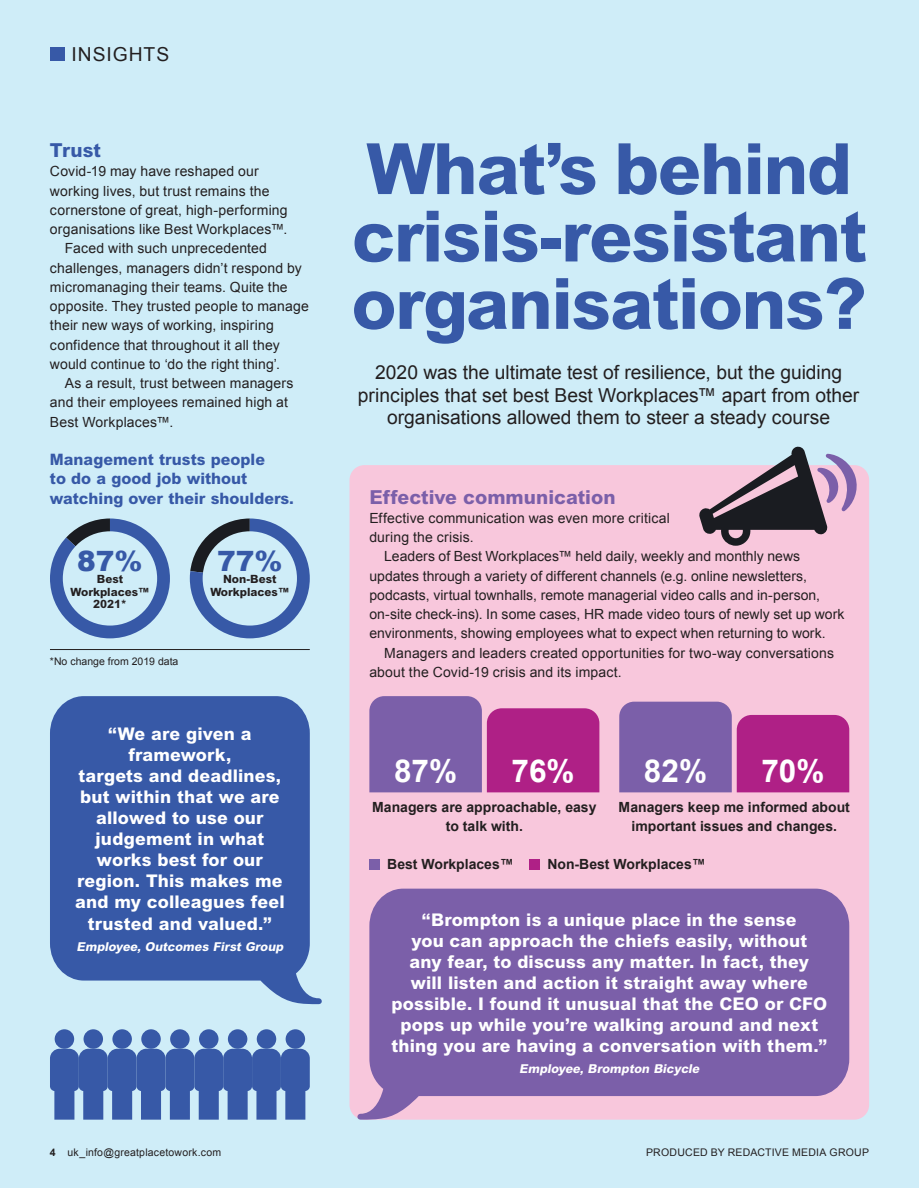
<style>
.page{position:relative;width:919px;height:1188px;background:#fff}
.page>*{position:absolute;margin:0;border:0;box-sizing:border-box;transform-origin:0 0}
.t1{font:800 70.88px/67.4px "Arial";letter-spacing:-.02em;color:#3759a7}
.t2{font:700 31.5px "Arial";color:#fff}
.t3{font:900 28px "Arial";color:#3759a7}
.t4{font:19.25px/22.8px "Arial";color:#231f20;text-align:center}
.t5{font:800 19.25px "Arial";color:#7b5fa9}
.t6{font:19.25px "Arial";letter-spacing:.05em;color:#231f20}
.t7{font:800 19.25px "Arial";color:#3759a7}
.t8{font:800 17.5px/21.2px "Arial";letter-spacing:.01em;color:#fff;text-align:center}
.t9{font:800 15.75px/19.2px "Arial";color:#3759a7}
.t10{font:14px/19.2px "Arial";letter-spacing:.01em;color:#231f20}
.t11{font:700 14px/19.2px "Arial";color:#231f20;text-align:center}
.t12{font:italic 800 12.25px "Arial";color:#fff}
.t13{font:800 11.38px/12.2px "Arial";color:#231f20;text-align:center}
.t14{font:10.5px "Arial";letter-spacing:.015em;color:#231f20}
.s1{font-weight:700}
</style>
<div class="page">
<div style="left:0;top:0;width:918px;height:1188px;background:#cfedf8"></div>
<div style="left:349px;top:465px;width:519px;height:655px;background:#f8c7dc;border-radius:15px"></div>
<svg style="left:369px;top:696px;width:230px;height:96px;background:#9c4f9f"></svg>
<svg style="left:619px;top:702px;width:230px;height:90px;background:#9d50a0"></svg>
<svg style="left:190px;top:518px;width:120px;height:120px"></svg>
<svg style="left:50px;top:518px;width:120px;height:120px"></svg>
<div style="left:63px;top:531px;width:94px;height:95px;background:#cfedf8;border-radius:50%"></div>
<div style="left:202px;top:531px;width:95px;height:95px;background:#cfedf8;border-radius:50%"></div>
<hr style="left:50px;top:649px;width:260px;height:1px;background:#231f20">
<svg style="left:50px;top:696px;width:272px;height:308px;background:#496ab0"></svg>
<div style="left:55px;top:1029px;width:19px;height:20px;background:#3759a7;border-radius:50%"></div>
<div style="left:83px;top:1029px;width:20px;height:20px;background:#3759a7;border-radius:50%"></div>
<div style="left:112px;top:1029px;width:20px;height:20px;background:#3759a7;border-radius:50%"></div>
<div style="left:141px;top:1029px;width:20px;height:20px;background:#3759a7;border-radius:50%"></div>
<div style="left:170px;top:1029px;width:19px;height:20px;background:#3759a7;border-radius:50%"></div>
<div style="left:228px;top:1029px;width:19px;height:20px;background:#3759a7;border-radius:50%"></div>
<div style="left:199px;top:1029px;width:19px;height:20px;background:#3759a7;border-radius:50%"></div>
<div style="left:257px;top:1029px;width:19px;height:20px;background:#3759a7;border-radius:50%"></div>
<div style="left:285px;top:1029px;width:20px;height:20px;background:#3759a7;border-radius:50%"></div>
<svg style="left:50px;top:1049px;width:260px;height:71px;background:#4e6fb3"></svg>
<div style="left:369px;top:859px;width:10px;height:10px;background:#7b5fa9"></div>
<div style="left:529px;top:859px;width:10px;height:10px;background:#af2086"></div>
<svg style="left:356px;top:889px;width:493px;height:231px;background:#8b6caf"></svg>
<svg style="left:699px;top:446px;width:159px;height:100px"></svg>
<div style="left:50px;top:47px;width:14px;height:14px;background:#3759a7"></div>
<h3 class="t6" style="left:71px;top:41px;width:99px">INSIGHTS</h3>
<h3 class="t7" style="left:50px;top:139px;width:53px">Trust</h3>
<p class="t10" style="left:50px;top:162px;width:210px">Covid-19 may have reshaped our</p>
<p class="t10" style="left:50px;top:181px;width:221px">working lives, but trust remains the</p>
<p class="t10" style="left:50px;top:200px;width:239px">cornerstone of great, high-performing</p>
<p class="t10" style="left:50px;top:220px;width:239px">organisations like Best Workplaces™.</p>
<p class="t10" style="left:65px;top:239px;width:203px">Faced with such unprecedented</p>
<p class="t10" style="left:50px;top:258px;width:253px">challenges, managers didn’t respond by</p>
<p class="t10" style="left:50px;top:277px;width:239px">micromanaging their teams. Quite the</p>
<p class="t10" style="left:50px;top:297px;width:260px">opposite. They trusted people to manage</p>
<p class="t10" style="left:50px;top:316px;width:225px">their new ways of working, inspiring</p>
<p class="t10" style="left:50px;top:335px;width:231px">confidence that throughout it all they</p>
<p class="t10" style="left:50px;top:354px;width:231px">would continue to ‘do the right thing’.</p>
<p class="t10" style="left:65px;top:374px;width:230px">As a result, trust between managers</p>
<p class="t10" style="left:50px;top:393px;width:239px">and their employees remained high at</p>
<p class="t10" style="left:50px;top:412px;width:125px">Best Workplaces™.</p>
<p class="t9" style="left:50px;top:450px;width:245px">Management trusts people<br>to do a good job without watching over their shoulders.</p>
<h3 class="t3" style="left:77px;top:541px;width:67px">87%</h3>
<p class="t13" style="left:71px;top:573px;width:80px">Best<br>Workplaces™<br>2021*</p>
<p class="t14" style="left:50px;top:654px;width:130px">*No change from 2019 data</p>
<h3 class="t3" style="left:217px;top:541px;width:67px">77%</h3>
<p class="t13" style="left:210px;top:573px;width:80px">Non-Best<br>Workplaces™</p>
<p class="t8" style="left:75px;top:723px;width:211px">“We are given a framework,<br>targets and deadlines, but within that we are allowed to use our judgement in what works best for our region. This makes me and my colleagues feel trusted and valued.”</p>
<p class="t12" style="left:76px;top:939px;width:211px">Employee, Outcomes First Group</p>
<h1 class="t1" style="left:351px;top:134px;width:517px">What’s behind crisis-resistant organisations?</h1>
<h3 class="t4" style="left:358px;top:361px;width:503px">2020 was the ultimate test of resilience, but the guiding principles that set best Best Workplaces™ apart from other organisations allowed them to steer a steady course</h3>
<h3 class="t5" style="left:369px;top:485px;width:248px">Effective communication</h3>
<p class="t10" style="left:369px;top:508px;width:302px">Effective communication was even more critical during the crisis.</p>
<p class="t10" style="left:369px;top:547px;width:476px;text-indent:15px">Leaders of Best Workplaces™ held daily, weekly and monthly news updates through a variety of different channels (e.g. online newsletters, podcasts, virtual townhalls, remote managerial video calls and in-person, on-site check-ins). In some cases, HR made video tours of newly set up work environments, showing employees what to expect when returning to work.</p>
<p class="t10" style="left:369px;top:643px;width:466px;text-indent:15px">Managers and leaders created opportunities for two-way conversations about the Covid-19 crisis and its impact.</p>
<h2 class="t2" style="left:394px;top:751px;width:65px">87%</h2>
<h2 class="t2" style="left:511px;top:751px;width:65px">76%</h2>
<h2 class="t2" style="left:643px;top:751px;width:65px">82%</h2>
<h2 class="t2" style="left:761px;top:751px;width:65px">70%</h2>
<p class="t11" style="left:372px;top:798px;width:226px">Managers are approachable, easy to talk with.</p>
<p class="t11" style="left:618px;top:798px;width:233px">Managers keep me informed about important issues and changes.</p>
<p class="t11" style="left:387px;top:855px;width:128px">Best Workplaces™</p>
<p class="t11" style="left:547px;top:855px;width:160px">Non-Best Workplaces™</p>
<p class="t8" style="left:391px;top:909px;width:437px">“Brompton is a unique place in the sense<br>you can approach the chiefs easily, without<br>any fear, to discuss any matter. In fact, they<br>will listen and action it straight away where possible. I found it unusual that the CEO or CFO pops up while you’re walking around and next thing you are having a conversation with them.”</p>
<p class="t12" style="left:519px;top:1061px;width:184px">Employee, Brompton Bicycle</p>
<p class="t14" style="left:50px;top:1146px;width:173px"><span class="s1">4</span> uk_info@greatplacetowork.com</p>
<p class="t14" style="left:646px;top:1146px;width:224px">PRODUCED BY REDACTIVE MEDIA GROUP</p>
</div>
